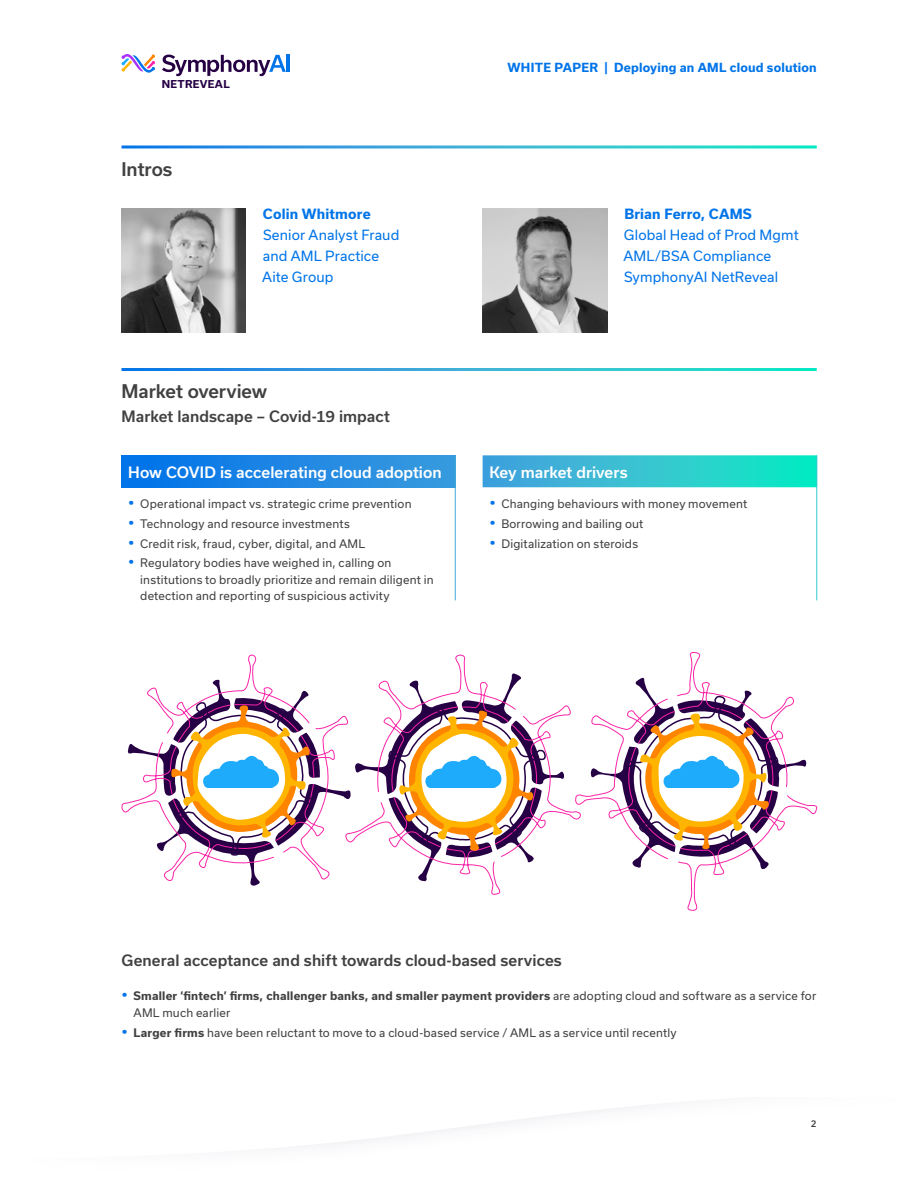
<style>
.page{position:relative;width:918px;height:1188px;background:#fff}
.page>*{position:absolute;margin:0;border:0;box-sizing:border-box;transform-origin:0 0}
.t1{font:500 18px "Usual";letter-spacing:-.005em;color:#414141}
.t2{font:500 15px "Usual";letter-spacing:.005em;color:#414141}
.t3{font:500 15px "Usual";letter-spacing:.005em;color:#fff}
.t4{font:13.5px/21px "Usual";letter-spacing:.01em;color:#0074e8}
.t5{font:700 13.5px "Usual";letter-spacing:.01em;color:#0074e8}
.t6{font:700 12px "Usual";letter-spacing:.015em;color:#0074e8}
.t7{font:11.25px/16.5px "Usual";letter-spacing:.015em;color:#414141}
.t8{font:700 11.25px/16.5px "Usual";letter-spacing:.015em;color:#414141}
.t9{font:700 10.35px "Usual";letter-spacing:.03em;color:#250144}
.t10{font:500 9px "Usual";color:#414141}
.s1{font-size:16.5px;color:#0074e8}
.s2{font-weight:400;font-size:16.5px;color:#0074e8}
.s3{font-weight:400}
.s4{font-weight:700}
</style>
<div class="page">
<svg style="left:483px;top:455px;width:333px;height:32px;background:#30c6d0"></svg>
<div style="left:122px;top:455px;width:334px;height:32px;background:linear-gradient(to right,#0072e9,#3b9bde)"></div>
<hr style="left:455px;top:455px;width:1px;height:145px;background:#fff">
<svg style="left:122px;top:54px;width:33px;height:19px"></svg>
<svg style="left:162px;top:55px;width:124px;height:21px"></svg>
<hr style="left:287px;top:55px;width:3px;height:17px;background:#0074e8">
<img style="left:122px;top:209px;width:124px;height:124px">
<img style="left:483px;top:209px;width:124px;height:124px">
<svg style="left:590px;top:674px;width:217px;height:198px"></svg>
<svg style="left:455px;top:655px;width:128px;height:240px"></svg>
<svg style="left:127px;top:672px;width:437px;height:214px"></svg>
<p class="t9" style="left:162px;top:78px;width:69px">NETREVEAL</p>
<h1 class="t1" style="left:122px;top:158px;width:52px">Intros</h1>
<p class="t5" style="left:263px;top:206px;width:109px">Colin Whitmore</p>
<p class="t4" style="left:262px;top:224px;width:139px">Senior Analyst Fraud and AML Practice<br>Aite Group</p>
<h1 class="t1" style="left:122px;top:381px;width:147px">Market overview</h1>
<h2 class="t2" style="left:122px;top:408px;width:270px">Market landscape – Covid-19 impact</h2>
<h2 class="t3" style="left:128px;top:464px;width:315px">How COVID is accelerating cloud adoption</h2>
<p class="t7" style="left:128px;top:496px;width:285px"><span class="s1">•</span> Operational impact vs. strategic crime prevention</p>
<p class="t7" style="left:128px;top:515px;width:223px"><span class="s1">•</span> Technology and resource investments</p>
<p class="t7" style="left:128px;top:535px;width:238px"><span class="s1">•</span> Credit risk, fraud, cyber, digital, and AML</p>
<p class="t7" style="left:140px;top:555px;width:295px;text-indent:-12px"><span class="s1">•</span> Regulatory bodies have weighed in, calling on institutions to broadly prioritize and remain diligent in detection and reporting of suspicious activity</p>
<p class="t6" style="left:507px;top:61px;width:311px">WHITE PAPER | Deploying an AML cloud solution</p>
<p class="t5" style="left:624px;top:206px;width:129px">Brian Ferro, CAMS</p>
<p class="t4" style="left:623px;top:224px;width:177px">Global Head of Prod Mgmt<br>AML/BSA Compliance<br>SymphonyAI NetReveal</p>
<h2 class="t3" style="left:489px;top:464px;width:140px">Key market drivers</h2>
<p class="t7" style="left:489px;top:496px;width:259px"><span class="s1">•</span> Changing behaviours with money movement</p>
<p class="t7" style="left:489px;top:515px;width:156px"><span class="s1">•</span> Borrowing and bailing out</p>
<p class="t7" style="left:489px;top:535px;width:150px"><span class="s1">•</span> Digitalization on steroids</p>
<h2 class="t2" style="left:122px;top:952px;width:442px">General acceptance and shift towards cloud-based services</h2>
<p class="t8" style="left:134px;top:988px;width:684px;text-indent:-12px"><span class="s2">•</span> Smaller ‘fintech’ firms, challenger banks, and smaller payment providers <span class="s3">are adopting cloud and software as a service for<br>AML much earlier</span></p>
<p class="t7" style="left:122px;top:1024px;width:557px"><span class="s1">•</span> <span class="s4">Larger firms</span> have been reluctant to move to a cloud-based service / AML as a service until recently</p>
<p class="t10" style="left:811px;top:1119px;width:7px">2</p>
</div>
